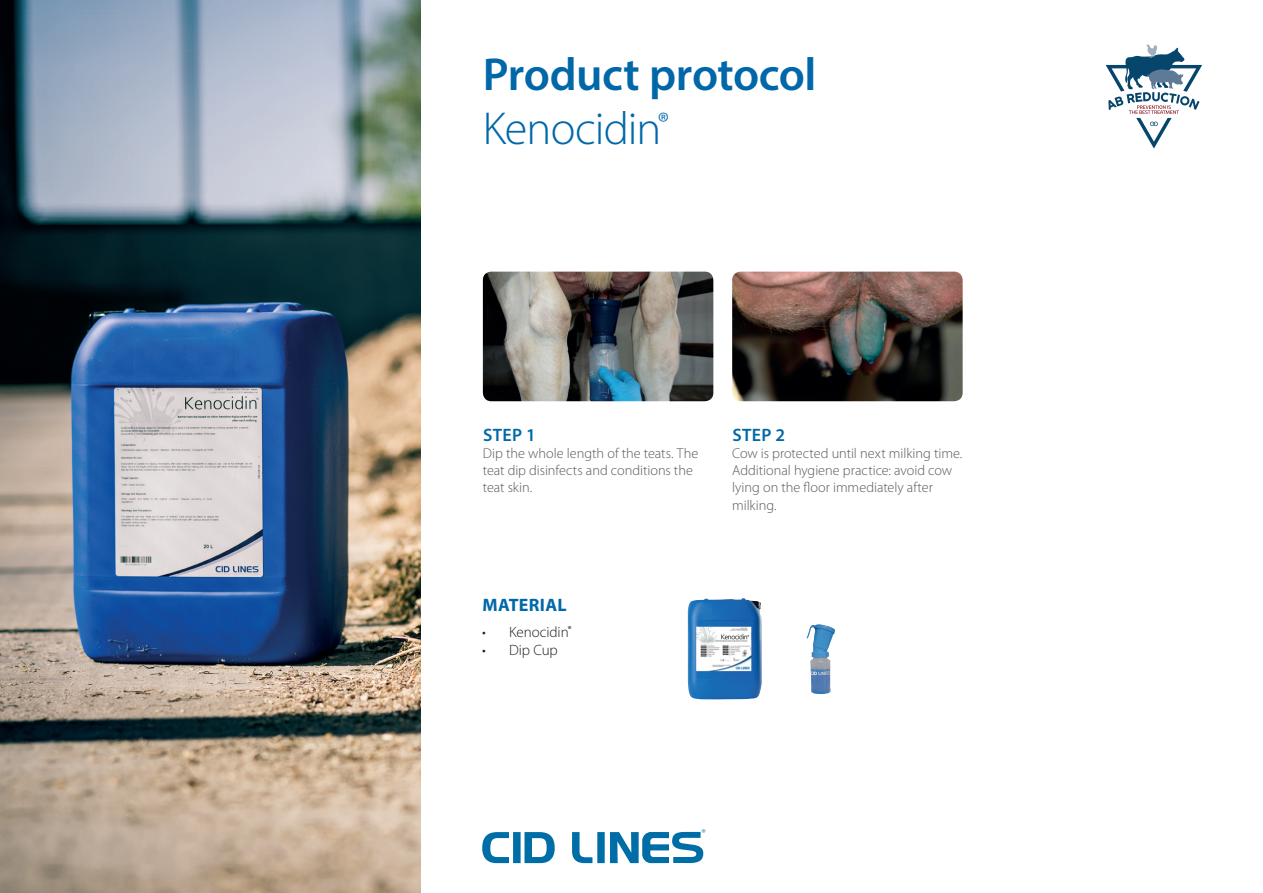
<style>
.page{position:relative;width:1263px;height:893px;background:#fff}
.page>*{position:absolute;margin:0;border:0;box-sizing:border-box;transform-origin:0 0}
.t1{font:600 46.35px/53.6px "Myriad Pro";letter-spacing:-.01em;color:#0068a9}
.t2{font:600 18px "Myriad Pro";letter-spacing:.02em;color:#0068a9}
.t3{font:700 18px "Myriad Pro";letter-spacing:.02em;color:#0068a9}
.t4{font:300 15px "Myriad Pro";letter-spacing:-.005em;color:#231f20}
.t5{font:300 14.25px/17.1px "Myriad Pro";color:#57585a}
.s1{font-weight:300}
</style>
<div class="page">
<img style="left:806px;top:624px;width:29px;height:70px">
<svg style="left:482px;top:832px;width:73px;height:31px"></svg>
<svg style="left:572px;top:829px;width:133px;height:34px"></svg>
<img style="left:0;top:0;width:421px;height:893px">
<svg style="left:1106px;top:44px;width:96px;height:105px"></svg>
<img style="left:483px;top:272px;width:230px;height:129px">
<img style="left:732px;top:272px;width:231px;height:129px">
<img style="left:688px;top:598px;width:74px;height:101px">
<h1 class="t1" style="left:483px;top:47px;width:335px">Product protocol<br><span class="s1">Kenocidin</span><sup>®</sup></h1>
<p class="t2" style="left:483px;top:424px;width:54px">STEP 1</p>
<p class="t5" style="left:483px;top:445px;width:217px">Dip the whole length of the teats. The teat dip disinfects and conditions the teat skin.</p>
<p class="t3" style="left:482px;top:595px;width:86px">MATERIAL</p>
<p class="t4" style="left:482px;top:624px;width:91px">• Kenocidin<sup>®</sup></p>
<p class="t4" style="left:482px;top:642px;width:77px">• Dip Cup</p>
<p class="t2" style="left:732px;top:424px;width:54px">STEP 2</p>
<p class="t5" style="left:732px;top:445px;width:232px">Cow is protected until next milking time.<br>Additional hygiene practice: avoid cow lying on the floor immediately after milking.</p>
</div>
